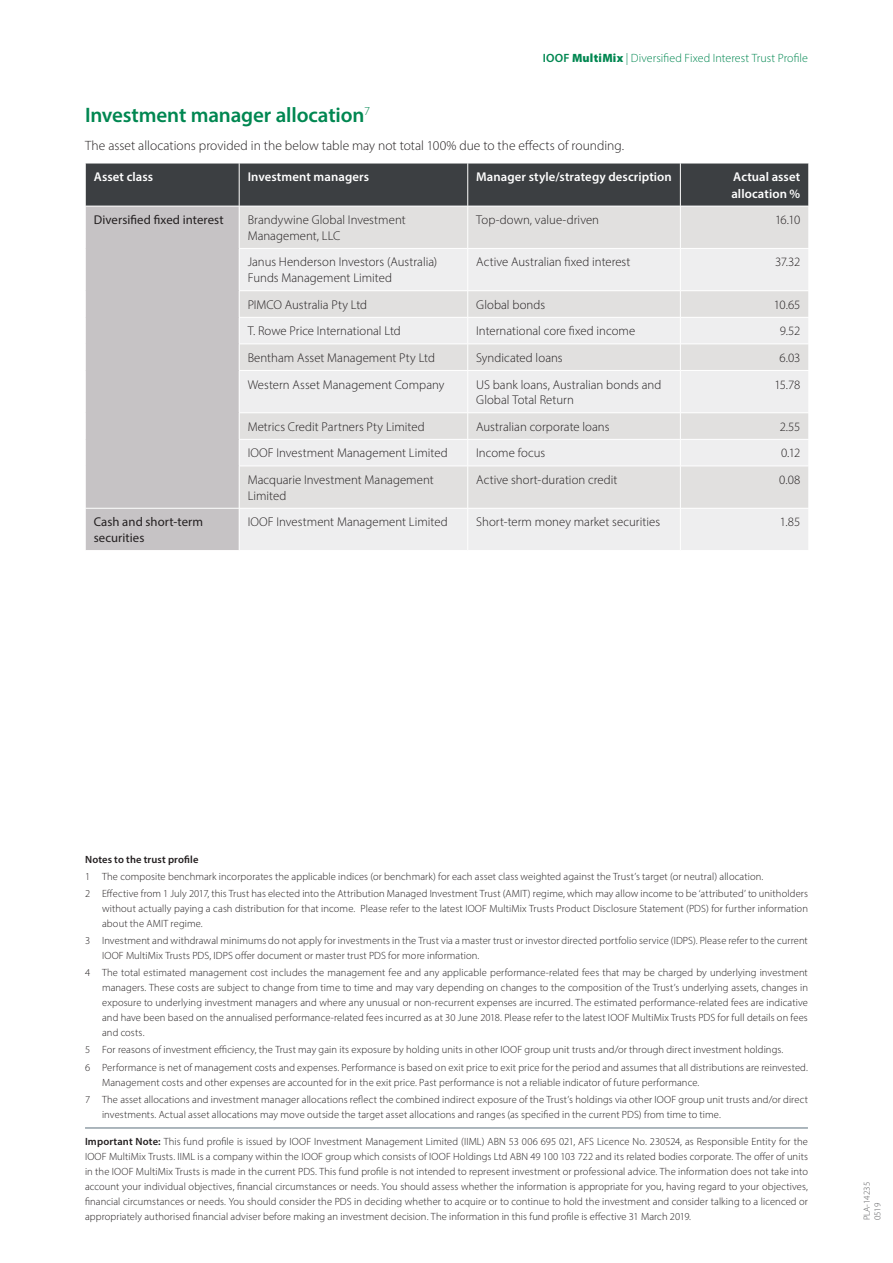
<style>
.page{position:relative;width:893px;height:1263px;background:#fff}
.page>*{position:absolute;margin:0;border:0;box-sizing:border-box;transform-origin:0 0}
.t1{font:600 21px "Myriad Pro";letter-spacing:-.005em;color:#008751}
.t2{font:300 13.5px "Myriad Pro";color:#231f20}
.t3{font:300 12.75px/15.8px "Myriad Pro";color:#231f20}
.t4{font:600 12.75px/16.5px "Myriad Pro";letter-spacing:.01em;color:#fff}
.t5{font:12.75px/15.8px "Myriad Pro";letter-spacing:.01em;color:#231f20}
.t6{font:300 12px "Myriad Pro";letter-spacing:.005em;color:#008751}
.t7{font:300 10.5px/15px "Myriad Pro";letter-spacing:.01em;color:#231f20}
.t8{font:600 10.5px "Myriad Pro";letter-spacing:.015em;color:#231f20}
.t9{font:300 9px/10.5px "Myriad Pro";color:#57585a}
.s1{font-weight:600}
.s2{font-weight:900}
</style>
<div class="page">
<div style="left:86px;top:164px;width:722px;height:42px;background:#3c3f42"></div>
<div style="left:86px;top:207px;width:153px;height:343px;background:#c6c3c5"></div>
<div style="left:240px;top:207px;width:568px;height:41px;background:#e1e0df"></div>
<svg style="left:240px;top:249px;width:568px;height:301px;background:#e8e8e8"></svg>
<hr style="left:239px;top:163px;width:1px;height:43px;background:#fff">
<hr style="left:467px;top:163px;width:1px;height:43px;background:#fff">
<hr style="left:680px;top:163px;width:1px;height:43px;background:#fff">
<hr style="left:467px;top:249px;width:1px;height:42px;background:#fff">
<hr style="left:680px;top:249px;width:1px;height:42px;background:#fff">
<hr style="left:467px;top:206px;width:1px;height:42px;background:#fff">
<hr style="left:680px;top:206px;width:1px;height:42px;background:#fff">
<hr style="left:239px;top:290px;width:229px;height:1px;background:#fff">
<hr style="left:239px;top:317px;width:229px;height:1px;background:#fff">
<hr style="left:468px;top:290px;width:212px;height:1px;background:#fff">
<svg style="left:467px;top:291px;width:1px;height:79px"></svg>
<hr style="left:468px;top:317px;width:212px;height:1px;background:#fff">
<hr style="left:680px;top:290px;width:129px;height:1px;background:#fff">
<svg style="left:680px;top:291px;width:1px;height:79px"></svg>
<hr style="left:680px;top:317px;width:129px;height:1px;background:#fff">
<hr style="left:467px;top:371px;width:1px;height:42px;background:#fff">
<hr style="left:680px;top:371px;width:1px;height:42px;background:#fff">
<svg style="left:467px;top:413px;width:1px;height:53px"></svg>
<hr style="left:467px;top:466px;width:1px;height:42px;background:#fff">
<svg style="left:680px;top:413px;width:1px;height:53px"></svg>
<hr style="left:680px;top:466px;width:1px;height:42px;background:#fff">
<hr style="left:467px;top:508px;width:1px;height:42px;background:#fff">
<hr style="left:680px;top:508px;width:1px;height:42px;background:#fff">
<hr style="left:239px;top:344px;width:229px;height:1px;background:#fff">
<hr style="left:468px;top:344px;width:212px;height:1px;background:#fff">
<hr style="left:680px;top:344px;width:129px;height:1px;background:#fff">
<hr style="left:239px;top:370px;width:229px;height:1px;background:#fff">
<hr style="left:468px;top:370px;width:212px;height:1px;background:#fff">
<hr style="left:680px;top:370px;width:129px;height:1px;background:#fff">
<hr style="left:239px;top:412px;width:229px;height:1px;background:#fff">
<hr style="left:468px;top:412px;width:212px;height:1px;background:#fff">
<hr style="left:680px;top:412px;width:129px;height:1px;background:#fff">
<hr style="left:239px;top:439px;width:229px;height:1px;background:#fff">
<hr style="left:468px;top:439px;width:212px;height:1px;background:#fff">
<hr style="left:680px;top:439px;width:129px;height:1px;background:#fff">
<svg style="left:85px;top:291px;width:1px;height:79px"></svg>
<svg style="left:85px;top:413px;width:1px;height:53px"></svg>
<hr style="left:85px;top:508px;width:154px;height:1px;background:#fff">
<hr style="left:239px;top:466px;width:229px;height:1px;background:#fff">
<hr style="left:468px;top:466px;width:212px;height:1px;background:#fff">
<hr style="left:680px;top:466px;width:129px;height:1px;background:#fff">
<hr style="left:239px;top:508px;width:229px;height:1px;background:#fff">
<hr style="left:468px;top:508px;width:212px;height:1px;background:#fff">
<hr style="left:680px;top:508px;width:129px;height:1px;background:#fff">
<hr style="left:85px;top:1128px;width:723px;height:1px;background:#5b6f7b">
<p class="t6" style="left:543px;top:51px;width:267px"><span class="s1">IOOF</span> <span class="s2">MultiMix</span> | Diversified Fixed Interest Trust Profile</p>
<h1 class="t1" style="left:85px;top:102px;width:286px">Investment manager allocation<sup>7</sup></h1>
<p class="t2" style="left:85px;top:137px;width:541px">The asset allocations provided in the below table may not total 100% due to the effects of rounding.</p>
<p class="t4" style="left:94px;top:168px;width:61px">Asset class</p>
<p class="t4" style="left:248px;top:168px;width:123px">Investment managers</p>
<p class="t4" style="left:476px;top:168px;width:197px">Manager style/strategy description</p>
<p class="t4" style="left:731px;top:168px;width:70px">Actual asset allocation %</p>
<p class="t5" style="left:94px;top:212px;width:132px">Diversified fixed interest</p>
<p class="t3" style="left:248px;top:212px;width:159px">Brandywine Global Investment<br>Management, LLC</p>
<p class="t3" style="left:476px;top:212px;width:124px">Top-down, value-driven</p>
<p class="t3" style="left:775px;top:212px;width:27px">16.10</p>
<p class="t3" style="left:248px;top:254px;width:191px">Janus Henderson Investors (Australia)<br>Funds Management Limited</p>
<p class="t3" style="left:476px;top:254px;width:156px">Active Australian fixed interest</p>
<p class="t3" style="left:775px;top:254px;width:27px">37.32</p>
<p class="t3" style="left:248px;top:297px;width:121px">PIMCO Australia Pty Ltd</p>
<p class="t3" style="left:476px;top:297px;width:70px">Global bonds</p>
<p class="t3" style="left:774px;top:297px;width:28px">10.65</p>
<p class="t3" style="left:248px;top:323px;width:155px">T. Rowe Price International Ltd</p>
<p class="t3" style="left:476px;top:323px;width:161px">International core fixed income</p>
<p class="t3" style="left:780px;top:323px;width:22px">9.52</p>
<p class="t3" style="left:248px;top:350px;width:189px">Bentham Asset Management Pty Ltd</p>
<p class="t3" style="left:476px;top:350px;width:88px">Syndicated loans</p>
<p class="t3" style="left:779px;top:350px;width:22px">6.03</p>
<p class="t3" style="left:248px;top:376px;width:198px">Western Asset Management Company</p>
<p class="t3" style="left:476px;top:376px;width:187px">US bank loans, Australian bonds and<br>Global Total Return</p>
<p class="t3" style="left:774px;top:376px;width:27px">15.78</p>
<p class="t3" style="left:248px;top:419px;width:179px">Metrics Credit Partners Pty Limited</p>
<p class="t3" style="left:476px;top:419px;width:135px">Australian corporate loans</p>
<p class="t3" style="left:780px;top:419px;width:22px">2.55</p>
<p class="t3" style="left:248px;top:445px;width:201px">IOOF Investment Management Limited</p>
<p class="t3" style="left:476px;top:445px;width:71px">Income focus</p>
<p class="t3" style="left:781px;top:445px;width:21px">0.12</p>
<p class="t3" style="left:248px;top:472px;width:188px">Macquarie Investment Management<br>Limited</p>
<p class="t3" style="left:476px;top:472px;width:143px">Active short-duration credit</p>
<p class="t3" style="left:779px;top:472px;width:23px">0.08</p>
<p class="t5" style="left:94px;top:514px;width:111px">Cash and short-term securities</p>
<p class="t3" style="left:248px;top:514px;width:201px">IOOF Investment Management Limited</p>
<p class="t3" style="left:476px;top:514px;width:185px">Short-term money market securities</p>
<p class="t3" style="left:780px;top:514px;width:22px">1.85</p>
<p class="t8" style="left:85px;top:852px;width:115px">Notes to the trust profile</p>
<p class="t7" style="left:85px;top:868px;width:724px;line-height:17.1px">1 The composite benchmark incorporates the applicable indices (or benchmark) for each asset class weighted against the Trust’s target (or neutral) allocation.<br>2 Effective from 1 July 2017, this Trust has elected into the Attribution Managed Investment Trust (AMIT) regime, which may allow income to be ‘attributed’ to unitholders</p>
<p class="t7" style="left:102px;top:901px;width:707px">without actually paying a cash distribution for that income. Please refer to the latest IOOF MultiMix Trusts Product Disclosure Statement (PDS) for further information about the AMIT regime.</p>
<p class="t7" style="left:102px;top:933px;width:707px;text-indent:-17px">3 Investment and withdrawal minimums do not apply for investments in the Trust via a master trust or investor directed portfolio service (IDPS). Please refer to the current<br>IOOF MultiMix Trusts PDS, IDPS offer document or master trust PDS for more information.</p>
<p class="t7" style="left:102px;top:965px;width:707px;text-align:justify;text-indent:-17px">4 The total estimated management cost includes the management fee and any applicable performance-related fees that may be charged by underlying investment managers. These costs are subject to change from time to time and may vary depending on changes to the composition of the Trust’s underlying assets, changes in exposure to underlying investment managers and where any unusual or non-recurrent expenses are incurred. The estimated performance-related fees are indicative and have been based on the annualised performance-related fees incurred as at 30 June 2018. Please refer to the latest IOOF MultiMix Trusts PDS for full details on fees and costs.</p>
<p class="t7" style="left:85px;top:1041px;width:724px;line-height:17.1px">5 For reasons of investment efficiency, the Trust may gain its exposure by holding units in other IOOF group unit trusts and/or through direct investment holdings.<br>6 Performance is net of management costs and expenses. Performance is based on exit price to exit price for the period and assumes that all distributions are reinvested.</p>
<p class="t7" style="left:85px;top:1073px;width:724px;line-height:17.1px;text-indent:17px">Management costs and other expenses are accounted for in the exit price. Past performance is not a reliable indicator of future performance.<br>7 The asset allocations and investment manager allocations reflect the combined indirect exposure of the Trust’s holdings via other IOOF group unit trusts and/or direct</p>
<p class="t7" style="left:102px;top:1107px;width:620px">investments. Actual asset allocations may move outside the target asset allocations and ranges (as specified in the current PDS) from time to time.</p>
<p class="t7" style="left:85px;top:1134px;width:724px;text-align:justify"><span class="s1">Important Note:</span> This fund profile is issued by IOOF Investment Management Limited (IIML) ABN 53 006 695 021, AFS Licence No. 230524, as Responsible Entity for the IOOF MultiMix Trusts. IIML is a company within the IOOF group which consists of IOOF Holdings Ltd ABN 49 100 103 722 and its related bodies corporate. The offer of units in the IOOF MultiMix Trusts is made in the current PDS. This fund profile is not intended to represent investment or professional advice. The information does not take into account your individual objectives, financial circumstances or needs. You should assess whether the information is appropriate for you, having regard to your objectives, financial circumstances or needs. You should consider the PDS in deciding whether to acquire or to continue to hold the investment and consider talking to a licenced or appropriately authorised financial adviser before making an investment decision. The information in this fund profile is effective 31 March 2019.</p>
<p class="t9" style="left:862px;top:1220px;width:40px;rotate:-90deg">PLA-14235<br>0519</p>
</div>
